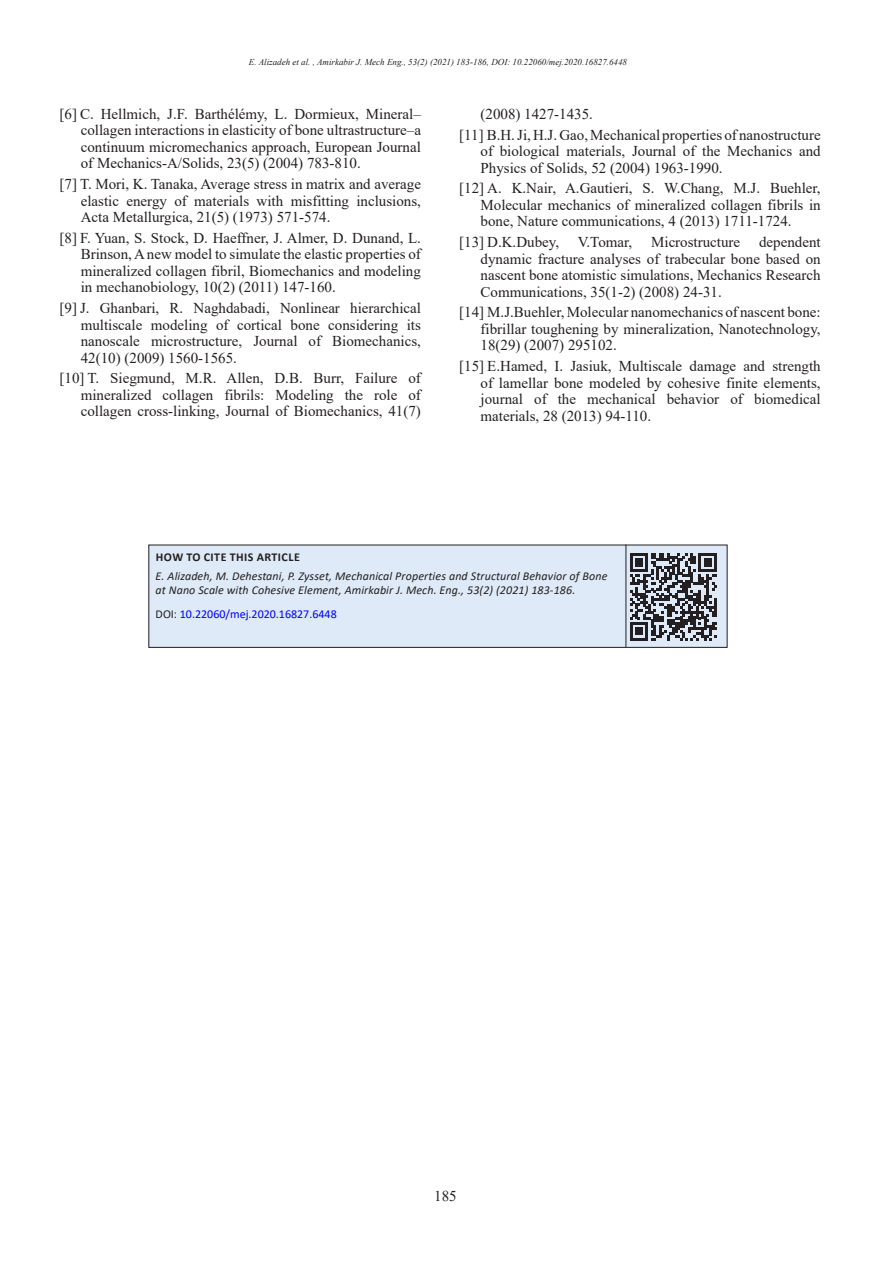
<style>
.page{position:relative;width:893px;height:1263px;background:#fff}
.page>*{position:absolute;margin:0;border:0;box-sizing:border-box;transform-origin:0 0}
.t1{font:15px/16.5px "Times New Roman";color:#231f20;text-align:justify}
.t2{font:italic 12px/14.4px "Calibri";letter-spacing:.01em;color:#231f20}
.t3{font:12px "Calibri";color:#00f}
.t4{font:700 12px "Calibri";letter-spacing:.04em;color:#231f20}
.t5{font:italic 9px "Times New Roman";color:#231f20}
.s1{color:#231f20}
</style>
<div class="page">
<div style="left:149px;top:545px;width:578px;height:102px;background:#deeaf7"></div>
<div style="left:148px;top:545px;width:580px;height:103px;border:1px solid #231f20"></div>
<hr style="left:625px;top:545px;width:1px;height:102px;background:#231f20">
<svg style="left:630px;top:553px;width:87px;height:88px"></svg>
<p class="t5" style="left:249px;top:56px;width:380px">E. Alizadeh et al. , Amirkabir J. Mech Eng., 53(2) (2021) 183-186, DOI: 10.22060/mej.2020.16827.6448</p>
<p class="t1" style="left:81px;top:105px;width:342px;text-indent:-21px">[6] C. Hellmich, J.F. Barthélémy, L. Dormieux, Mineral– collagen interactions in elasticity of bone ultrastructure–a continuum micromechanics approach, European Journal of Mechanics-A/Solids, 23(5) (2004) 783-810.</p>
<p class="t1" style="left:81px;top:175px;width:342px;text-indent:-21px">[7] T. Mori, K. Tanaka, Average stress in matrix and average elastic energy of materials with misfitting inclusions, Acta Metallurgica, 21(5) (1973) 571-574.</p>
<p class="t1" style="left:81px;top:229px;width:342px;text-indent:-21px">[8] F. Yuan, S. Stock, D. Haeffner, J. Almer, D. Dunand, L.<br>Brinson, A new model to simulate the elastic properties of mineralized collagen fibril, Biomechanics and modeling in mechanobiology, 10(2) (2011) 147-160.</p>
<p class="t1" style="left:81px;top:299px;width:342px;text-indent:-21px">[9] J. Ghanbari, R. Naghdabadi, Nonlinear hierarchical multiscale modeling of cortical bone considering its nanoscale microstructure, Journal of Biomechanics, 42(10) (2009) 1560-1565.</p>
<p class="t1" style="left:81px;top:370px;width:342px;text-indent:-21px">[10] T. Siegmund, M.R. Allen, D.B. Burr, Failure of mineralized collagen fibrils: Modeling the role of collagen cross-linking, Journal of Biomechanics, 41(7)</p>
<p class="t1" style="left:480px;top:105px;width:114px">(2008) 1427-1435.</p>
<p class="t1" style="left:480px;top:126px;width:342px;text-indent:-21px">[11] B.H. Ji, H.J. Gao, Mechanical properties of nanostructure of biological materials, Journal of the Mechanics and Physics of Solids, 52 (2004) 1963-1990.</p>
<p class="t1" style="left:480px;top:180px;width:342px;text-indent:-21px">[12] A. K.Nair, A.Gautieri, S. W.Chang, M.J. Buehler, Molecular mechanics of mineralized collagen fibrils in bone, Nature communications, 4 (2013) 1711-1724.</p>
<p class="t1" style="left:459px;top:233px;width:175px">[13] D.K.Dubey, V.Tomar,</p>
<p class="t1" style="left:480px;top:233px;width:342px;text-indent:171px">Microstructure dependent dynamic fracture analyses of trabecular bone based on nascent bone atomistic simulations, Mechanics Research Communications, 35(1-2) (2008) 24-31.</p>
<p class="t1" style="left:480px;top:304px;width:342px;text-indent:-21px">[14] M.J.Buehler, Molecular nanomechanics of nascent bone: fibrillar toughening by mineralization, Nanotechnology, 18(29) (2007) 295102.</p>
<p class="t1" style="left:480px;top:357px;width:342px;text-indent:-21px">[15] E.Hamed, I. Jasiuk, Multiscale damage and strength of lamellar bone modeled by cohesive finite elements, journal of the mechanical behavior of biomedical materials, 28 (2013) 94-110.</p>
<p class="t4" style="left:156px;top:548px;width:145px">HOW TO CITE THIS ARTICLE</p>
<p class="t2" style="left:156px;top:568px;width:453px">E. Alizadeh, M. Dehestani, P. Zysset, Mechanical Properties and Structural Behavior of Bone at Nano Scale with Cohesive Element, Amirkabir J. Mech. Eng., 53(2) (2021) 183-186.</p>
<p class="t3" style="left:156px;top:605px;width:183px"><span class="s1">DOI:</span> 10.22060/mej.2020.16827.6448</p>
<p class="t1" style="left:434px;top:1187px;width:24px">185</p>
</div>
